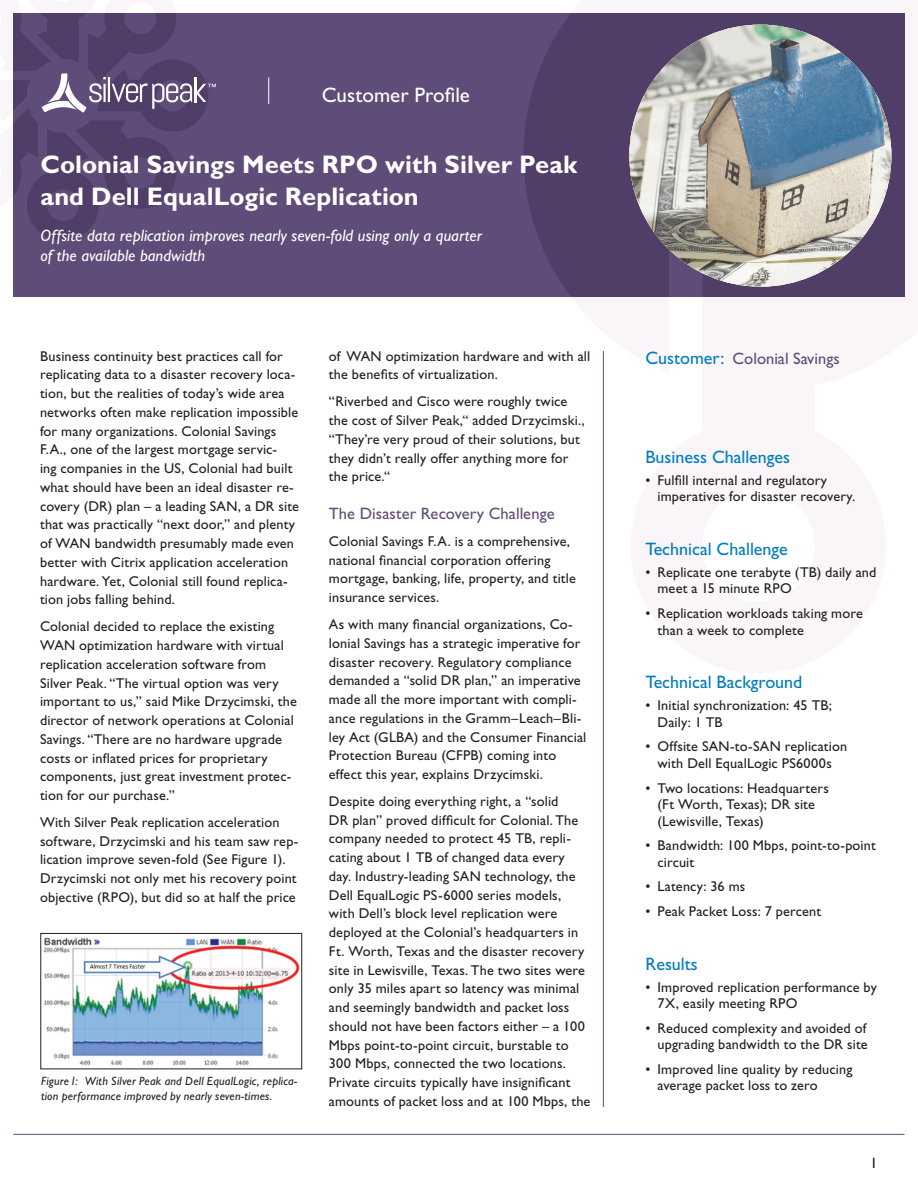
<style>
.page{position:relative;width:918px;height:1188px;background:#fff}
.page>*{position:absolute;margin:0;border:0;box-sizing:border-box;transform-origin:0 0}
.Cover_Head{font:700 25.5px/32.4px "Gill Sans Std";color:#fff}
.t1{font:21px "Gill Sans Std";color:#fff}
.Sidebar_Header{font:18px "Gill Sans Std";color:#007dbb}
.Cover_Sub-Head{font:italic 16.5px/19.8px "Gill Sans Std";letter-spacing:.005em;color:#fff}
.Headline{font:16.5px "Gill Sans Std";letter-spacing:.005em;color:#5f4c78}
.Sidebar_Header-2{font:16.5px "Gill Sans Std";color:#5f4c78}
.Body{font:15px "Gill Sans Std";color:#231f20}
.Body-2{font:14.25px/18.8px "Gill Sans Std";letter-spacing:.01em;color:#231f20}
.t2{font:italic 12px/15px "Gill Sans Std";letter-spacing:.015em;color:#231f20}
.s1{font-size:18px;color:#007dbb}
</style>
<div class="page">
<div style="left:14px;top:14px;width:245px;height:283px;background:#5f4c78"></div>
<div style="left:243px;top:14px;width:661px;height:283px;background:#5f4c78"></div>
<svg style="left:524px;top:14px;width:380px;height:283px;fill:#503e68"></svg>
<svg style="left:13px;top:13px;width:203px;height:228px"></svg>
<hr style="left:14px;top:1134px;width:890px;height:1px;background:#5f4c78">
<hr style="left:603px;top:351px;width:1px;height:756px;background:#5f4c78">
<svg style="left:268px;top:77px;width:1px;height:27px"></svg>
<img style="left:629px;top:25px;width:262px;height:262px;border-radius:131px">
<img style="left:43px;top:937px;width:257px;height:129px">
<div style="left:41px;top:933px;width:261px;height:136px;border:1px solid #231f20"></div>
<h2 class="t1" style="left:322px;top:83px;width:150px">Customer Profile</h2>
<p class="Cover_Head" style="left:40px;top:148px;width:538px">Colonial Savings Meets RPO with Silver Peak and Dell EqualLogic Replication</p>
<p class="Cover_Sub-Head" style="left:40px;top:226px;width:443px">Offsite data replication improves nearly seven-fold using only a quarter of the available bandwidth</p>
<p class="Body-2" style="left:40px;top:347px;width:261px">Business continuity best practices call for replicating data to a disaster recovery loca&shy;tion, but the realities of today’s wide area networks often make replication impossible for many organizations. Colonial Savings F.A., one of the largest mortgage servic-<br>ing companies in the US, Colonial had built what should have been an ideal disaster re&shy;covery (DR) plan – a leading SAN, a DR site that was practically “next door,” and plenty of WAN bandwidth presumably made even better with Citrix application acceleration hardware. Yet, Colonial still found replica&shy;tion jobs falling behind.</p>
<p class="Body-2" style="left:40px;top:617px;width:259px">Colonial decided to replace the existing WAN optimization hardware with virtual replication acceleration software from Silver Peak. “The virtual option was very important to us,” said Mike Drzycimski, the director of network operations at Colonial Savings. “There are no hardware upgrade costs or inflated prices for proprietary components, just great investment protec&shy;tion for our purchase.”</p>
<p class="Body-2" style="left:40px;top:813px;width:260px">With Silver Peak replication acceleration software, Drzycimski and his team saw rep&shy;lication improve seven-fold (See Figure 1).<br>Drzycimski not only met his recovery point objective (RPO), but did so at half the price</p>
<p class="t2" style="left:41px;top:1074px;width:258px">Figure 1: With Silver Peak and Dell EqualLogic, replica&shy;tion performance improved by nearly seven-times.</p>
<p class="Body-2" style="left:329px;top:347px;width:263px">of WAN optimization hardware and with all the benefits of virtualization.</p>
<p class="Body-2" style="left:329px;top:392px;width:257px">“Riverbed and Cisco were roughly twice the cost of Silver Peak,“ added Drzycimski., “They’re very proud of their solutions, but they didn’t really offer anything more for the price.“</p>
<p class="Headline" style="left:329px;top:504px;width:227px">The Disaster Recovery Challenge</p>
<p class="Body-2" style="left:329px;top:532px;width:249px">Colonial Savings F.A. is a comprehensive, national financial corporation offering mortgage, banking, life, property, and title insurance services.</p>
<p class="Body-2" style="left:329px;top:615px;width:259px">As with many financial organizations, Co&shy;lonial Savings has a strategic imperative for disaster recovery. Regulatory compliance demanded a “solid DR plan,” an imperative made all the more important with compli&shy;ance regulations in the Gramm–Leach–Bli&shy;ley Act (GLBA) and the Consumer Financial Protection Bureau (CFPB) coming into effect this year, explains Drzycimski.</p>
<p class="Body-2" style="left:329px;top:792px;width:263px">Despite doing everything right, a “solid<br>DR plan” proved difficult for Colonial. The company needed to protect 45 TB, repli&shy;cating about 1 TB of changed data every day. Industry-leading SAN technology, the Dell EqualLogic PS-6000 series models, with Dell’s block level replication were deployed at the Colonial’s headquarters in Ft. Worth, Texas and the disaster recovery site in Lewisville, Texas. The two sites were only 35 miles apart so latency was minimal and seemingly bandwidth and packet loss should not have been factors either – a 100<br>Mbps point-to-point circuit, burstable to 300 Mbps, connected the two locations.<br>Private circuits typically have insignificant amounts of packet loss and at 100 Mbps, the</p>
<p class="Sidebar_Header-2" style="left:646px;top:349px;width:196px"><span class="s1">Customer:</span> Colonial Savings</p>
<p class="Sidebar_Header" style="left:646px;top:446px;width:146px">Business Challenges</p>
<p class="Body-2" style="left:658px;top:472px;width:199px;line-height:16.5px;text-indent:-12px">• Fulfill internal and regulatory imperatives for disaster recovery.</p>
<p class="Sidebar_Header" style="left:646px;top:539px;width:144px">Technical Challenge</p>
<p class="Body-2" style="left:658px;top:564px;width:220px;line-height:16.5px;text-indent:-12px">• Replicate one terabyte (TB) daily and meet a 15 minute RPO</p>
<p class="Body-2" style="left:658px;top:605px;width:207px;line-height:16.5px;text-indent:-12px">• Replication workloads taking more than a week to complete</p>
<p class="Sidebar_Header" style="left:646px;top:672px;width:158px">Technical Background</p>
<p class="Body-2" style="left:658px;top:697px;width:176px;line-height:16.5px;text-indent:-12px">• Initial synchronization: 45 TB;<br>Daily: 1 TB</p>
<p class="Body-2" style="left:646px;top:738px;width:203px;line-height:16.5px;text-align:center">• Offsite SAN-to-SAN replication with Dell EqualLogic PS6000s</p>
<p class="Body-2" style="left:658px;top:780px;width:173px;line-height:16.5px;text-indent:-12px">• Two locations: Headquarters (Ft Worth, Texas); DR site (Lewisville, Texas)</p>
<p class="Body-2" style="left:658px;top:837px;width:220px;line-height:16.5px;text-indent:-12px">• Bandwidth: 100 Mbps, point-to-point circuit</p>
<p class="Body-2" style="left:646px;top:877px;width:101px">• Latency: 36 ms</p>
<p class="Body-2" style="left:646px;top:902px;width:177px">• Peak Packet Loss: 7 percent</p>
<p class="Sidebar_Header" style="left:646px;top:953px;width:54px">Results</p>
<p class="Body-2" style="left:658px;top:979px;width:221px;line-height:16.5px;text-indent:-12px">• Improved replication performance by<br>7X, easily meeting RPO</p>
<p class="Body-2" style="left:646px;top:1020px;width:224px;line-height:16.5px;text-align:right">• Reduced complexity and avoided of upgrading bandwidth to the DR site</p>
<p class="Body-2" style="left:658px;top:1061px;width:196px;line-height:16.5px;text-indent:-12px">• Improved line quality by reducing average packet loss to zero</p>
<p class="Body" style="left:870px;top:1154px;width:9px">1</p>
</div>
